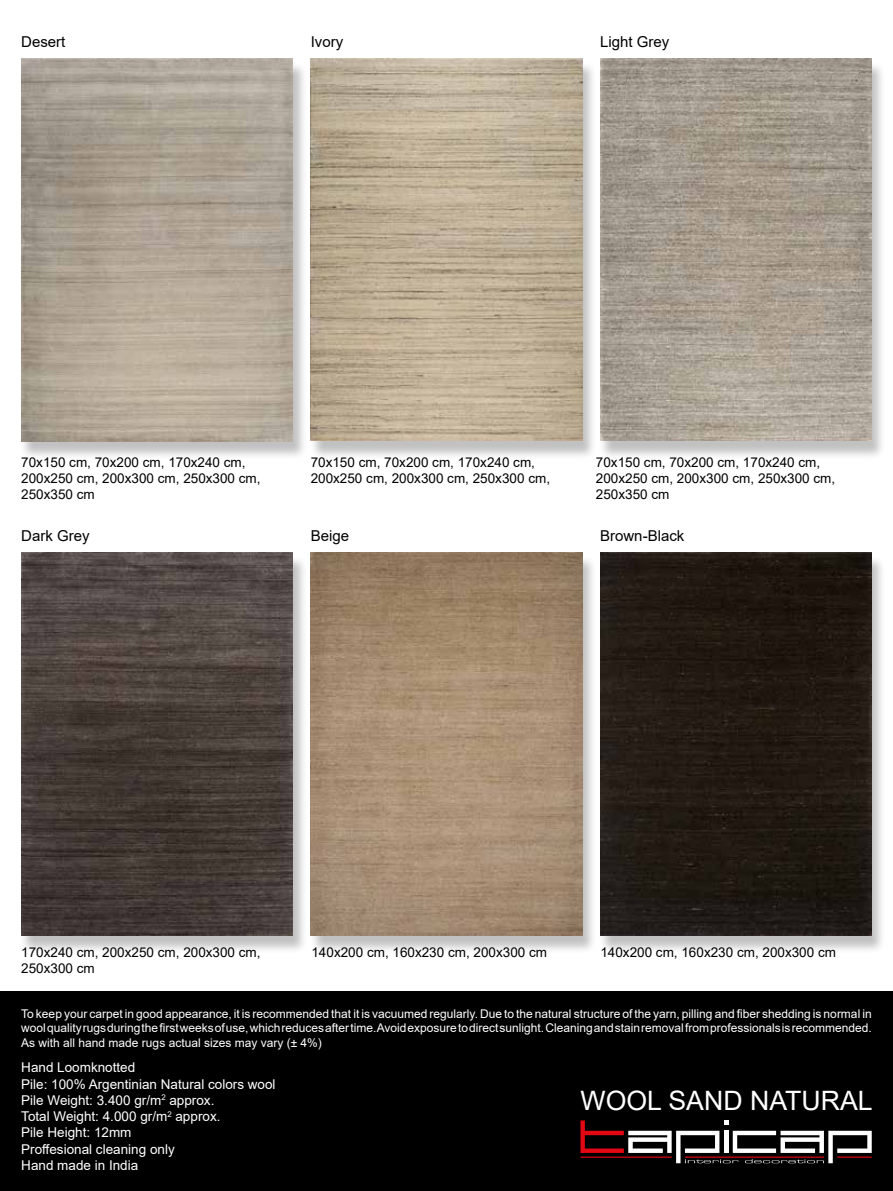
<style>
.page{position:relative;width:893px;height:1191px;background:#fff}
.page>*{position:absolute;margin:0;border:0;box-sizing:border-box;transform-origin:0 0}
.t1{font:26.7px "Arial";color:#fff}
.t2{font:15px "Arial";color:#000}
.t3{font:13.5px/16.2px "Arial";color:#000}
.t4{font:13.5px/16.2px "Arial";color:#fff}
.t5{font:12px/14.4px "Arial";color:#fff;text-align:justify}
</style>
<div class="page">
<div style="left:0;top:991px;width:893px;height:200px;background:#000"></div>
<svg style="left:580px;top:1120px;width:292px;height:43px"></svg>
<div style="left:19px;top:555px;width:288px;height:399px;background:#000;opacity:.25"></div>
<img style="left:21px;top:552px;width:272px;height:383px">
<div style="left:309px;top:555px;width:288px;height:399px;background:#000;opacity:.25"></div>
<img style="left:311px;top:552px;width:271px;height:383px">
<div style="left:309px;top:61px;width:288px;height:399px;background:#000;opacity:.25"></div>
<img style="left:311px;top:58px;width:271px;height:383px">
<div style="left:19px;top:61px;width:288px;height:399px;background:#000;opacity:.25"></div>
<img style="left:21px;top:58px;width:272px;height:383px">
<div style="left:598px;top:61px;width:288px;height:399px;background:#000;opacity:.25"></div>
<img style="left:600px;top:58px;width:272px;height:383px">
<div style="left:598px;top:555px;width:288px;height:399px;background:#000;opacity:.25"></div>
<img style="left:600px;top:552px;width:272px;height:383px">
<p class="t2" style="left:21px;top:32px;width:46px">Desert</p>
<p class="t2" style="left:311px;top:31px;width:34px">Ivory</p>
<p class="t2" style="left:600px;top:31px;width:71px">Light Grey</p>
<p class="t3" style="left:21px;top:454px;width:241px">70x150 cm, 70x200 cm, 170x240 cm,<br>200x250 cm, 200x300 cm, 250x300 cm,<br>250x350 cm</p>
<p class="t3" style="left:311px;top:454px;width:241px">70x150 cm, 70x200 cm, 170x240 cm,<br>200x250 cm, 200x300 cm, 250x300 cm,</p>
<p class="t3" style="left:596px;top:454px;width:241px">70x150 cm, 70x200 cm, 170x240 cm,<br>200x250 cm, 200x300 cm, 250x300 cm,<br>250x350 cm</p>
<p class="t2" style="left:21px;top:525px;width:70px">Dark Grey</p>
<p class="t2" style="left:311px;top:525px;width:40px">Beige</p>
<p class="t2" style="left:600px;top:525px;width:86px">Brown-Black</p>
<p class="t3" style="left:21px;top:943px;width:241px">170x240 cm, 200x250 cm, 200x300 cm,<br>250x300 cm</p>
<p class="t3" style="left:311px;top:943px;width:237px">140x200 cm, 160x230 cm, 200x300 cm</p>
<p class="t3" style="left:600px;top:943px;width:237px">140x200 cm, 160x230 cm, 200x300 cm</p>
<p class="t5" style="left:21px;top:1006px;width:852px">To keep your carpet in good appearance, it is recommended that it is vacuumed regularly. Due to the natural structure of the yarn, pilling and fiber shedding is normal in wool quality rugs during the first weeks of use, which reduces after time. Avoid exposure to direct sunlight. Cleaning and stain removal from professionals is recommended.<br>As with all hand made rugs actual sizes may vary (± 4%)</p>
<p class="t4" style="left:21px;top:1059px;width:256px">Hand Loomknotted<br>Pile: 100% Argentinian Natural colors wool<br>Pile Weight: 3.400 gr/m<sup>2</sup> approx.<br>Total Weight: 4.000 gr/m<sup>2</sup> approx.<br>Pile Height: 12mm<br>Proffesional cleaning only<br>Hand made in India</p>
<h1 class="t1" style="left:580px;top:1082px;width:294px">WOOL SAND NATURAL</h1>
</div>
